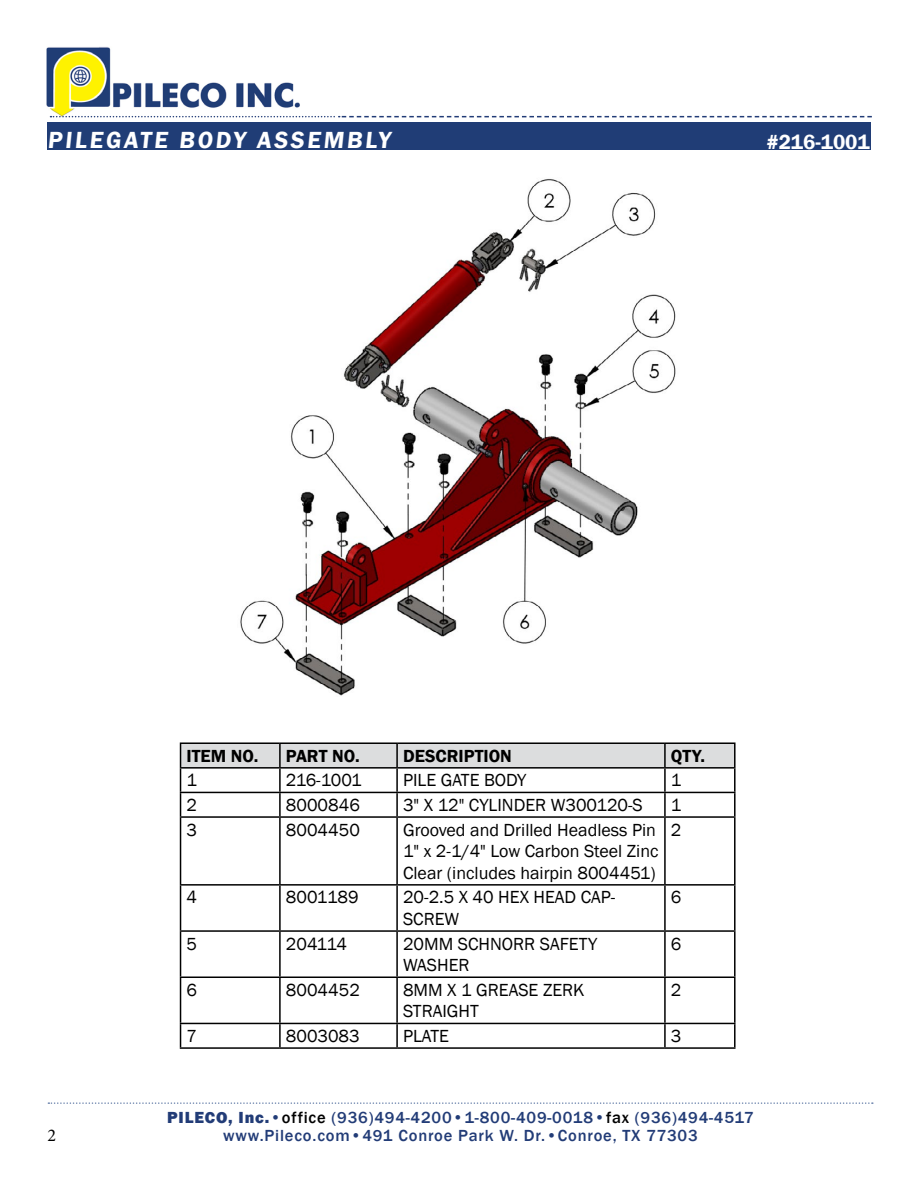
<style>
.page{position:relative;width:918px;height:1188px;background:#fff}
.page>*{position:absolute;margin:0;border:0;box-sizing:border-box;transform-origin:0 0}
.t1{font:600 24px "Franklin Gothic";color:#fff}
.t2{font:600 21px "Franklin Gothic";letter-spacing:-.005em;color:#fff}
.t3{font:18px/21.6px "Franklin Gothic";color:#000}
.t4{font:600 18px "Franklin Gothic";color:#000}
.t5{font:18px "Minion Pro";color:#000}
.t6{font:500 16.5px/18px "Franklin Gothic";letter-spacing:.05em;color:#223c77;text-align:center}
.s1{font-weight:800}
.s2{color:#000}
</style>
<div class="page">
<img style="left:47px;top:47px;width:253px;height:71px">
<svg style="left:50px;top:116px;width:822px;height:1px"></svg>
<div style="left:48px;top:122px;width:823px;height:27px;background:#203d76"></div>
<svg style="left:48px;top:1102px;width:825px;height:2px"></svg>
<hr style="left:180px;top:742px;width:100px;height:2px;background:#000">
<hr style="left:280px;top:742px;width:117px;height:2px;background:#000">
<hr style="left:397px;top:742px;width:268px;height:2px;background:#000">
<hr style="left:665px;top:742px;width:71px;height:2px;background:#000">
<hr style="left:734px;top:744px;width:2px;height:23px;background:#000">
<hr style="left:665px;top:767px;width:71px;height:2px;background:#000">
<hr style="left:734px;top:769px;width:2px;height:23px;background:#000">
<svg style="left:180px;top:743px;width:555px;height:73px"></svg>
<hr style="left:280px;top:792px;width:117px;height:1px;background:#000">
<hr style="left:279px;top:793px;width:2px;height:23px;background:#000">
<hr style="left:397px;top:792px;width:268px;height:1px;background:#000">
<hr style="left:396px;top:793px;width:2px;height:23px;background:#000">
<hr style="left:665px;top:792px;width:71px;height:1px;background:#000">
<hr style="left:664px;top:793px;width:2px;height:23px;background:#000">
<hr style="left:734px;top:793px;width:2px;height:23px;background:#000">
<hr style="left:180px;top:816px;width:100px;height:2px;background:#000">
<hr style="left:180px;top:818px;width:1px;height:66px;background:#000">
<hr style="left:280px;top:816px;width:117px;height:2px;background:#000">
<hr style="left:279px;top:818px;width:2px;height:66px;background:#000">
<hr style="left:397px;top:816px;width:268px;height:2px;background:#000">
<hr style="left:396px;top:818px;width:2px;height:66px;background:#000">
<hr style="left:665px;top:816px;width:71px;height:2px;background:#000">
<hr style="left:664px;top:818px;width:2px;height:66px;background:#000">
<hr style="left:734px;top:818px;width:2px;height:66px;background:#000">
<hr style="left:180px;top:884px;width:100px;height:2px;background:#000">
<hr style="left:180px;top:886px;width:1px;height:44px;background:#000">
<hr style="left:280px;top:884px;width:117px;height:2px;background:#000">
<hr style="left:279px;top:886px;width:2px;height:44px;background:#000">
<hr style="left:397px;top:884px;width:268px;height:2px;background:#000">
<hr style="left:396px;top:886px;width:2px;height:44px;background:#000">
<hr style="left:665px;top:884px;width:71px;height:2px;background:#000">
<hr style="left:664px;top:886px;width:2px;height:44px;background:#000">
<hr style="left:734px;top:886px;width:2px;height:44px;background:#000">
<hr style="left:180px;top:930px;width:100px;height:2px;background:#000">
<hr style="left:180px;top:932px;width:1px;height:45px;background:#000">
<hr style="left:280px;top:930px;width:117px;height:2px;background:#000">
<hr style="left:279px;top:932px;width:2px;height:45px;background:#000">
<hr style="left:397px;top:930px;width:268px;height:2px;background:#000">
<hr style="left:396px;top:932px;width:2px;height:45px;background:#000">
<hr style="left:665px;top:930px;width:71px;height:2px;background:#000">
<hr style="left:664px;top:932px;width:2px;height:45px;background:#000">
<hr style="left:734px;top:932px;width:2px;height:45px;background:#000">
<hr style="left:180px;top:977px;width:100px;height:1px;background:#000">
<hr style="left:180px;top:978px;width:1px;height:45px;background:#000">
<hr style="left:280px;top:977px;width:117px;height:1px;background:#000">
<hr style="left:279px;top:978px;width:2px;height:45px;background:#000">
<hr style="left:397px;top:977px;width:268px;height:1px;background:#000">
<hr style="left:396px;top:978px;width:2px;height:45px;background:#000">
<hr style="left:665px;top:977px;width:71px;height:1px;background:#000">
<hr style="left:664px;top:978px;width:2px;height:45px;background:#000">
<hr style="left:734px;top:978px;width:2px;height:45px;background:#000">
<hr style="left:180px;top:1023px;width:100px;height:1px;background:#000">
<svg style="left:180px;top:1024px;width:1px;height:23px"></svg>
<hr style="left:280px;top:1023px;width:117px;height:1px;background:#000">
<hr style="left:279px;top:1024px;width:2px;height:23px;background:#000">
<hr style="left:397px;top:1023px;width:268px;height:1px;background:#000">
<hr style="left:396px;top:1024px;width:2px;height:23px;background:#000">
<hr style="left:665px;top:1023px;width:71px;height:1px;background:#000">
<hr style="left:664px;top:1024px;width:2px;height:23px;background:#000">
<hr style="left:734px;top:1024px;width:2px;height:23px;background:#000">
<hr style="left:180px;top:1047px;width:100px;height:2px;background:#000">
<hr style="left:280px;top:1047px;width:117px;height:2px;background:#000">
<hr style="left:397px;top:1047px;width:268px;height:2px;background:#000">
<hr style="left:665px;top:1047px;width:71px;height:2px;background:#000">
<img style="left:240px;top:179px;width:436px;height:517px">
<h1 class="t1" style="left:48px;top:126px;width:344px">PILEGATE BODY ASSEMBLY</h1>
<p class="t2" style="left:767px;top:129px;width:105px">#216-1001</p>
<p class="t5" style="left:48px;top:1124px;width:10px">2</p>
<p class="t4" style="left:187px;top:745px;width:74px">ITEM NO.</p>
<p class="t4" style="left:286px;top:745px;width:75px">PART NO.</p>
<p class="t4" style="left:403px;top:745px;width:110px">DESCRIPTION</p>
<p class="t4" style="left:671px;top:745px;width:36px">QTY.</p>
<p class="t3" style="left:187px;top:770px;width:12px">1</p>
<p class="t3" style="left:286px;top:770px;width:77px">216-1001</p>
<p class="t3" style="left:403px;top:770px;width:125px">PILE GATE BODY</p>
<p class="t3" style="left:671px;top:770px;width:12px">1</p>
<p class="t3" style="left:187px;top:795px;width:12px">2</p>
<p class="t3" style="left:286px;top:795px;width:76px">8000846</p>
<p class="t3" style="left:403px;top:795px;width:241px">3" X 12" CYLINDER W300120-S</p>
<p class="t3" style="left:671px;top:795px;width:12px">1</p>
<p class="t3" style="left:187px;top:819px;width:12px">3</p>
<p class="t3" style="left:286px;top:819px;width:75px">8004450</p>
<p class="t3" style="left:403px;top:819px;width:257px">Grooved and Drilled Headless Pin<br>1" x 2-1/4" Low Carbon Steel Zinc<br>Clear (includes hairpin 8004451)</p>
<p class="t3" style="left:671px;top:819px;width:12px">2</p>
<p class="t3" style="left:187px;top:887px;width:12px">4</p>
<p class="t3" style="left:286px;top:887px;width:74px">8001189</p>
<p class="t3" style="left:403px;top:887px;width:214px">20-2.5 X 40 HEX HEAD CAP-<br>SCREW</p>
<p class="t3" style="left:671px;top:887px;width:12px">6</p>
<p class="t3" style="left:187px;top:933px;width:12px">5</p>
<p class="t3" style="left:286px;top:933px;width:63px">204114</p>
<p class="t3" style="left:403px;top:933px;width:196px">20MM SCHNORR SAFETY<br>WASHER</p>
<p class="t3" style="left:671px;top:933px;width:12px">6</p>
<p class="t3" style="left:187px;top:979px;width:12px">6</p>
<p class="t3" style="left:286px;top:979px;width:75px">8004452</p>
<p class="t3" style="left:403px;top:979px;width:183px">8MM X 1 GREASE ZERK<br>STRAIGHT</p>
<p class="t3" style="left:671px;top:979px;width:12px">2</p>
<p class="t3" style="left:187px;top:1026px;width:12px">7</p>
<p class="t3" style="left:286px;top:1026px;width:75px">8003083</p>
<p class="t3" style="left:403px;top:1026px;width:47px">PLATE</p>
<p class="t3" style="left:671px;top:1026px;width:12px">3</p>
<p class="t6" style="left:167px;top:1109px;width:588px"><span class="s1">PILECO, Inc.</span>•<span class="s2">office</span> (936)494-4200•1-800-409-0018•<span class="s2">fax</span> (936)494-4517 www.Pileco.com•491 Conroe Park W. Dr.•Conroe, TX 77303</p>
</div>
